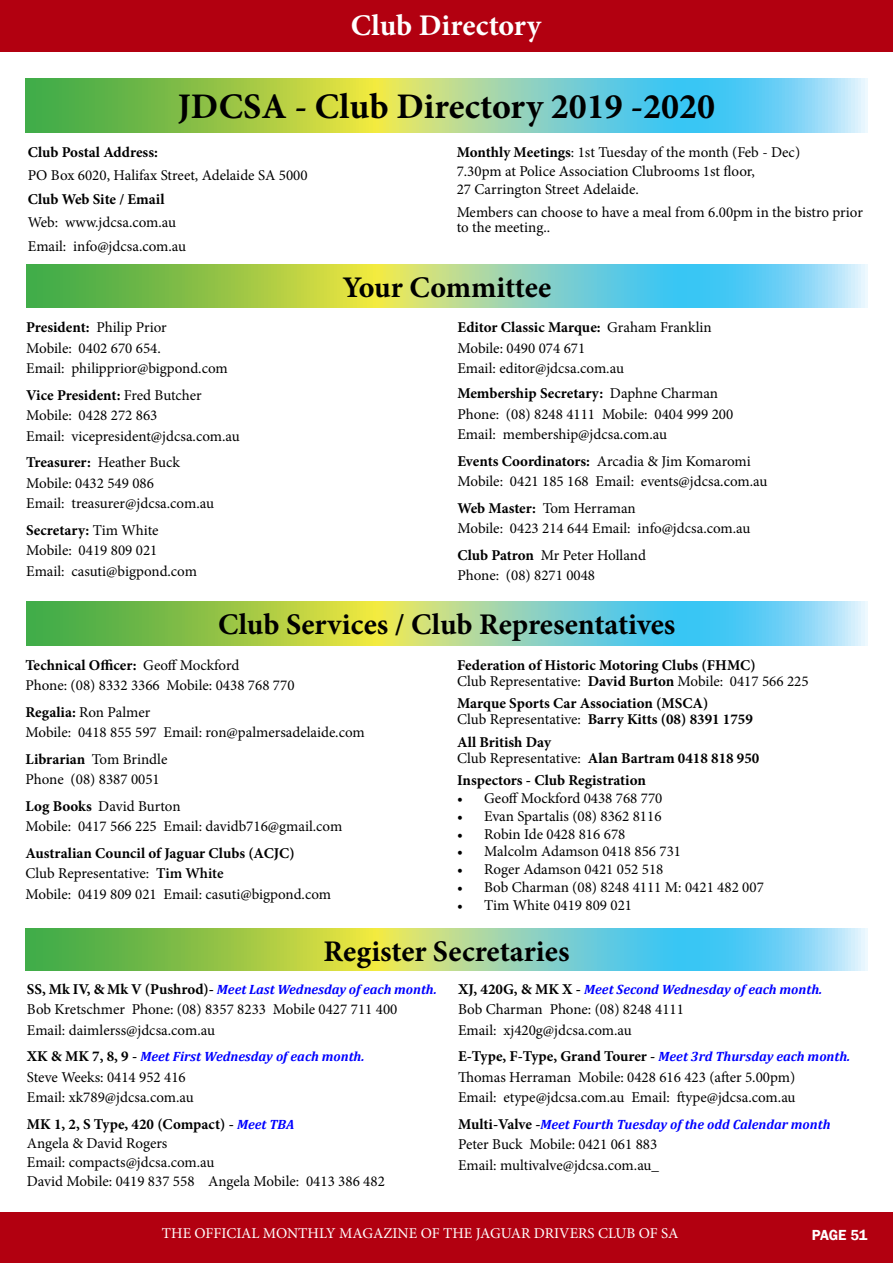
<style>
.page{position:relative;width:893px;height:1263px;background:#fff}
.page>*{position:absolute;margin:0;border:0;box-sizing:border-box;transform-origin:0 0}
.Article_Heading{font:700 36px "Minion Pro";color:#000}
.Article_Heading-2{font:700 30px "Minion Pro";color:#000}
.t1{font:700 30px "Minion Pro";color:#fff}
.Standard_Paragraph{font:15px/18px "Minion Pro";color:#000}
.Standard_Paragraph-2{font:700 15px "Minion Pro";color:#000}
.t2{font:15px "Minion Pro";color:#fff}
.t3{font:600 15px "Franklin Gothic";letter-spacing:-.015em;color:#fff}
.Standard_Paragraph-3{font:italic 700 13.5px "Cambria";color:#00f}
.s1{font-weight:700}
.s2{font-weight:400}
.s3{font-weight:600}
.s4{font-family:"Minion Pro";font-style:normal;font-size:15px;color:#000}
.s5{font-family:"Cambria";font-style:italic;font-size:13.5px;color:#00f}
</style>
<div class="page">
<div style="left:0;top:1212px;width:893px;height:51px;background:#b20010"></div>
<svg style="left:25px;top:78px;width:842px;height:54px;background:#8acd94"></svg>
<svg style="left:26px;top:264px;width:841px;height:44px;background:#8acd94"></svg>
<svg style="left:26px;top:602px;width:841px;height:43px;background:#8acd94"></svg>
<svg style="left:26px;top:929px;width:841px;height:41px;background:#8acd94"></svg>
<div style="left:0;top:0;width:893px;height:51px;background:#b20010"></div>
<h2 class="t1" style="left:351px;top:4px;width:192px">Club Directory</h2>
<p class="Article_Heading" style="left:178px;top:81px;width:539px">JDCSA - Club Directory 2019 -2020</p>
<p class="Standard_Paragraph-2" style="left:28px;top:141px;width:132px">Club Postal Address:</p>
<p class="Standard_Paragraph" style="left:28px;top:166px;width:281px">PO Box 6020, Halifax Street, Adelaide SA 5000</p>
<p class="Standard_Paragraph-2" style="left:28px;top:188px;width:138px">Club Web Site / Email</p>
<p class="Standard_Paragraph" style="left:28px;top:213px;width:150px">Web: www.jdcsa.com.au</p>
<p class="Standard_Paragraph" style="left:28px;top:237px;width:160px">Email: info@jdcsa.com.au</p>
<p class="Standard_Paragraph" style="left:26px;top:318px;width:142px"><span class="s1">President:</span> Philip Prior</p>
<p class="Standard_Paragraph" style="left:26px;top:339px;width:136px">Mobile: 0402 670 654.</p>
<p class="Standard_Paragraph" style="left:26px;top:359px;width:203px">Email: philipprior@bigpond.com</p>
<p class="Standard_Paragraph-2" style="left:26px;top:384px;width:177px">Vice President: <span class="s2">Fred Butcher</span></p>
<p class="Standard_Paragraph" style="left:26px;top:406px;width:133px">Mobile: 0428 272 863</p>
<p class="Standard_Paragraph" style="left:26px;top:427px;width:215px">Email: vicepresident@jdcsa.com.au</p>
<p class="Standard_Paragraph" style="left:26px;top:453px;width:155px"><span class="s1">Treasurer:</span> Heather Buck</p>
<p class="Standard_Paragraph" style="left:26px;top:474px;width:129px">Mobile: 0432 549 086</p>
<p class="Standard_Paragraph" style="left:26px;top:494px;width:189px">Email: treasurer@jdcsa.com.au</p>
<p class="Standard_Paragraph-2" style="left:26px;top:519px;width:134px">Secretary: <span class="s2">Tim White</span></p>
<p class="Standard_Paragraph" style="left:26px;top:541px;width:133px">Mobile: 0419 809 021</p>
<p class="Standard_Paragraph" style="left:26px;top:562px;width:172px">Email: casuti@bigpond.com</p>
<p class="Standard_Paragraph" style="left:457px;top:143px;width:345px"><span class="s1">Monthly Meetings</span>: 1st Tuesday of the month (Feb - Dec)</p>
<p class="Standard_Paragraph" style="left:457px;top:162px;width:300px">7.30pm at Police Association Clubrooms 1st floor,<br>27 Carrington Street Adelaide.</p>
<p class="Standard_Paragraph" style="left:457px;top:205px;width:408px;line-height:15px">Members can choose to have a meal from 6.00pm in the bistro prior to the meeting..</p>
<p class="Article_Heading-2" style="left:342px;top:266px;width:210px">Your Committee</p>
<p class="Standard_Paragraph-2" style="left:457px;top:317px;width:256px">Editor Classic Marque: <span class="s2">Graham Franklin</span></p>
<p class="Standard_Paragraph" style="left:457px;top:339px;width:129px">Mobile: 0490 074 671</p>
<p class="Standard_Paragraph" style="left:457px;top:359px;width:168px">Email: editor@jdcsa.com.au</p>
<p class="Standard_Paragraph-2" style="left:457px;top:383px;width:262px">Membership Secretary: <span class="s2">Daphne Charman</span></p>
<p class="Standard_Paragraph" style="left:457px;top:405px;width:277px">Phone: (08) 8248 4111 Mobile: 0404 999 200</p>
<p class="Standard_Paragraph" style="left:457px;top:425px;width:211px">Email: membership@jdcsa.com.au</p>
<p class="Standard_Paragraph-2" style="left:457px;top:450px;width:295px">Events Coordinators: <span class="s2">Arcadia &amp; Jim Komaromi</span></p>
<p class="Standard_Paragraph" style="left:457px;top:472px;width:311px">Mobile: 0421 185 168 Email: events@jdcsa.com.au</p>
<p class="Standard_Paragraph" style="left:457px;top:499px;width:180px"><span class="s1">Web Master:</span> Tom Herraman</p>
<p class="Standard_Paragraph" style="left:457px;top:519px;width:295px">Mobile: 0423 214 644 Email: info@jdcsa.com.au</p>
<p class="Standard_Paragraph" style="left:457px;top:546px;width:190px"><span class="s1">Club Patron</span> Mr Peter Holland</p>
<p class="Standard_Paragraph" style="left:457px;top:566px;width:139px">Phone: (08) 8271 0048</p>
<p class="Article_Heading-2" style="left:218px;top:604px;width:459px">Club Services / Club Representatives</p>
<p class="Standard_Paragraph-2" style="left:26px;top:654px;width:215px">Technical Officer: <span class="s2">Geoff Mockford</span></p>
<p class="Standard_Paragraph" style="left:26px;top:676px;width:271px">Phone: (08) 8332 3366 Mobile: 0438 768 770</p>
<p class="Standard_Paragraph" style="left:26px;top:703px;width:126px"><span class="s1">Regalia:</span> Ron Palmer</p>
<p class="Standard_Paragraph" style="left:26px;top:723px;width:341px">Mobile: 0418 855 597 Email: ron@palmersadelaide.com</p>
<p class="Standard_Paragraph" style="left:26px;top:750px;width:143px"><span class="s1">Librarian</span> Tom Brindle</p>
<p class="Standard_Paragraph" style="left:26px;top:770px;width:136px">Phone (08) 8387 0051</p>
<p class="Standard_Paragraph" style="left:26px;top:797px;width:157px"><span class="s1">Log Books</span> David Burton</p>
<p class="Standard_Paragraph" style="left:26px;top:817px;width:318px">Mobile: 0417 566 225 Email: davidb716@gmail.com</p>
<p class="Standard_Paragraph-2" style="left:26px;top:842px;width:271px">Australian Council of Jaguar Clubs (ACJC)</p>
<p class="Standard_Paragraph" style="left:26px;top:864px;width:200px">Club Representative: <span class="s3">Tim White</span></p>
<p class="Standard_Paragraph" style="left:26px;top:885px;width:307px">Mobile: 0419 809 021 Email: casuti@bigpond.com</p>
<p class="Standard_Paragraph-2" style="left:457px;top:654px;width:300px">Federation of Historic Motoring Clubs (FHMC)</p>
<p class="Standard_Paragraph" style="left:457px;top:672px;width:353px">Club Representative: <span class="s1">David Burton</span> Mobile: 0417 566 225</p>
<p class="Standard_Paragraph-2" style="left:457px;top:693px;width:253px">Marque Sports Car Association (MSCA)</p>
<p class="Standard_Paragraph-2" style="left:457px;top:709px;width:297px"><span class="s2">Club Representative:</span> Barry Kitts (08) 8391 1759</p>
<p class="Standard_Paragraph-2" style="left:457px;top:731px;width:95px">All British Day</p>
<p class="Standard_Paragraph-2" style="left:457px;top:748px;width:304px"><span class="s2">Club Representative:</span> Alan Bartram 0418 818 950</p>
<p class="Standard_Paragraph-2" style="left:457px;top:770px;width:190px">Inspectors - Club Registration</p>
<p class="Standard_Paragraph" style="left:457px;top:789px;width:207px">• Geoff Mockford 0438 768 770</p>
<p class="Standard_Paragraph" style="left:457px;top:807px;width:206px">• Evan Spartalis (08) 8362 8116</p>
<p class="Standard_Paragraph" style="left:457px;top:825px;width:170px">• Robin Ide 0428 816 678</p>
<p class="Standard_Paragraph" style="left:457px;top:842px;width:226px">• Malcolm Adamson 0418 856 731</p>
<p class="Standard_Paragraph" style="left:457px;top:860px;width:208px">• Roger Adamson 0421 052 518</p>
<p class="Standard_Paragraph" style="left:457px;top:878px;width:308px">• Bob Charman (08) 8248 4111 M: 0421 482 007</p>
<p class="Standard_Paragraph" style="left:457px;top:896px;width:177px">• Tim White 0419 809 021</p>
<p class="Article_Heading-2" style="left:324px;top:930px;width:247px">Register Secretaries</p>
<p class="Standard_Paragraph-3" style="left:27px;top:980px;width:411px"><span class="s4">SS, Mk IV, &amp; Mk V (Pushrod)-</span> Meet Last Wednesday of each month.</p>
<p class="Standard_Paragraph" style="left:27px;top:1000px;width:372px">Bob Kretschmer Phone: (08) 8357 8233 Mobile 0427 711 400</p>
<p class="Standard_Paragraph" style="left:27px;top:1021px;width:190px">Email: daimlerss@jdcsa.com.au</p>
<p class="Standard_Paragraph-3" style="left:27px;top:1047px;width:339px"><span class="s4">XK &amp; MK 7, 8, 9 -</span> Meet First Wednesday of each month.</p>
<p class="Standard_Paragraph" style="left:27px;top:1068px;width:160px">Steve Weeks: 0414 952 416</p>
<p class="Standard_Paragraph" style="left:27px;top:1088px;width:168px">Email: xk789@jdcsa.com.au</p>
<p class="Standard_Paragraph-2" style="left:27px;top:1113px;width:269px">MK 1, 2, S Type, 420 (Compact) - <span class="s5">Meet TBA</span></p>
<p class="Standard_Paragraph" style="left:27px;top:1134px;width:142px">Angela &amp; David Rogers</p>
<p class="Standard_Paragraph" style="left:27px;top:1153px;width:189px">Email: compacts@jdcsa.com.au</p>
<p class="Standard_Paragraph" style="left:27px;top:1172px;width:360px">David Mobile: 0419 837 558 Angela Mobile: 0413 386 482</p>
<p class="Standard_Paragraph-3" style="left:458px;top:980px;width:366px"><span class="s4">XJ, 420G, &amp; MK X -</span> Meet Second Wednesday of each month.</p>
<p class="Standard_Paragraph" style="left:458px;top:1000px;width:227px">Bob Charman Phone: (08) 8248 4111</p>
<p class="Standard_Paragraph" style="left:458px;top:1021px;width:175px">Email: xj420g@jdcsa.com.au</p>
<p class="Standard_Paragraph-2" style="left:458px;top:1046px;width:394px">E-Type, F-Type, Grand Tourer - <span class="s5">Meet 3rd Thursday each month.</span></p>
<p class="Standard_Paragraph" style="left:458px;top:1068px;width:339px">Thomas Herraman Mobile: 0428 616 423 (after 5.00pm)</p>
<p class="Standard_Paragraph" style="left:458px;top:1088px;width:339px">Email: etype@jdcsa.com.au Email: ftype@jdcsa.com.au</p>
<p class="Standard_Paragraph-3" style="left:458px;top:1115px;width:374px"><span class="s4">Multi-Valve -</span>Meet Fourth Tuesday of the odd Calendar month</p>
<p class="Standard_Paragraph" style="left:458px;top:1135px;width:201px">Peter Buck Mobile: 0421 061 883</p>
<p class="Standard_Paragraph" style="left:458px;top:1156px;width:202px">Email: multivalve@jdcsa.com.au_</p>
<p class="t2" style="left:162px;top:1223px;width:518px">THE OFFICIAL MONTHLY MAGAZINE OF THE JAGUAR DRIVERS CLUB OF SA</p>
<p class="t3" style="left:812px;top:1226px;width:57px">PAGE 51</p>
</div>
